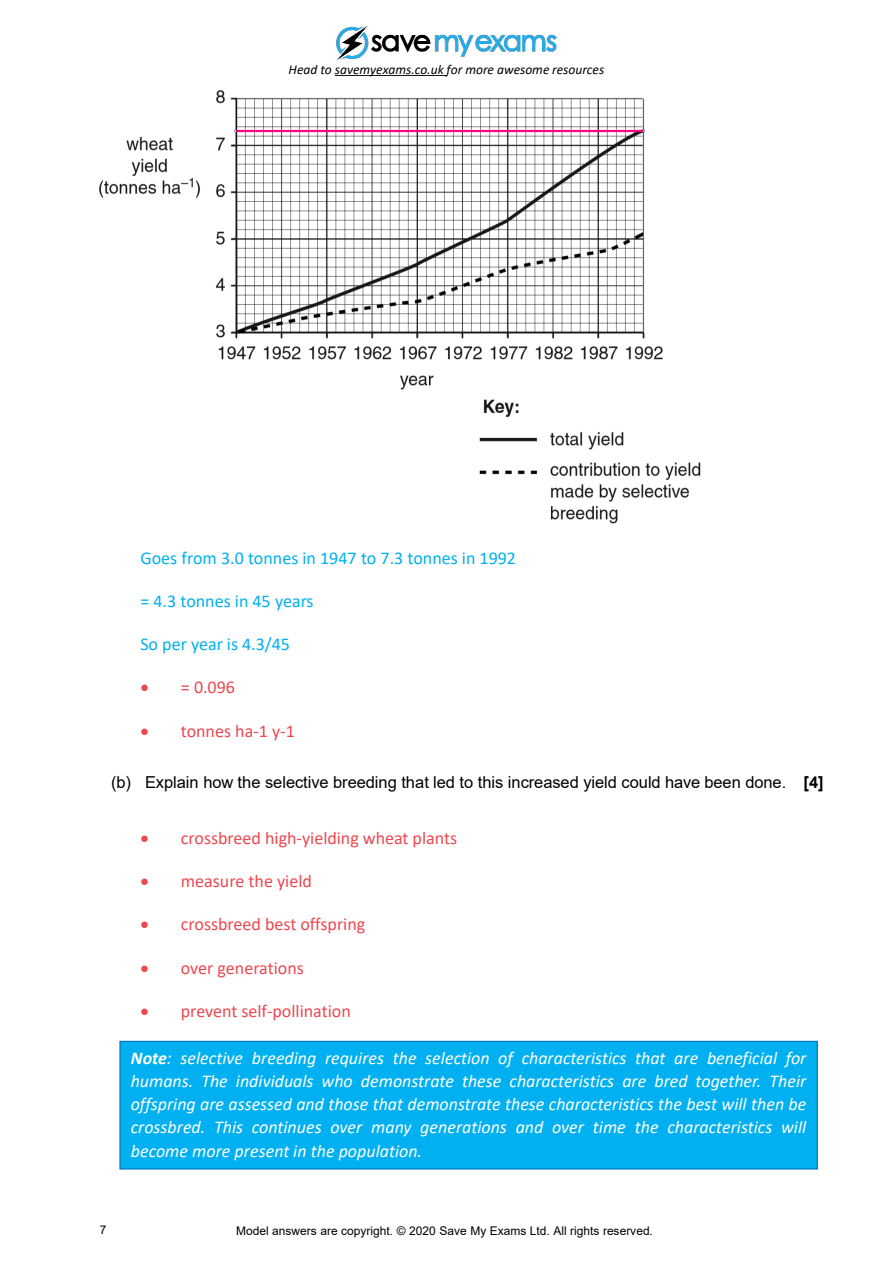
<style>
.page{position:relative;width:893px;height:1263px;background:#fff}
.page>*{position:absolute;margin:0;border:0;box-sizing:border-box;transform-origin:0 0}
.t1{font:italic 18px/23.1px "Calibri";color:#fff;text-align:justify}
.t2{font:18px "Calibri";color:#ed4850}
.t3{font:18px "Calibri";color:#00b0f0}
.t4{font:16.5px "Arial";letter-spacing:-.005em;color:#000}
.t5{font:italic 13.5px "Calibri";color:#000}
.t6{font:12px "Arial";color:#000}
.s1{font-weight:700}
</style>
<div class="page">
<img style="left:334px;top:26px;width:223px;height:50px">
<svg style="left:335px;top:75px;width:111px;height:1px"></svg>
<img style="left:99px;top:90px;width:602px;height:434px">
<div style="left:119px;top:1041px;width:698px;height:129px;background:#00b0f0;border:1px solid #0070c0"></div>
<p class="t5" style="left:289px;top:60px;width:317px">Head to savemyexams.co.uk for more awesome resources</p>
<p class="t3" style="left:140px;top:545px;width:377px">Goes from 3.0 tonnes in 1947 to 7.3 tonnes in 1992</p>
<p class="t3" style="left:140px;top:588px;width:175px">= 4.3 tonnes in 45 years</p>
<p class="t3" style="left:140px;top:632px;width:151px">So per year is 4.3/45</p>
<p class="t2" style="left:140px;top:675px;width:96px">• = 0.096</p>
<p class="t2" style="left:140px;top:718px;width:156px">• tonnes ha-1 y-1</p>
<p class="t4" style="left:111px;top:771px;width:714px">(b) Explain how the selective breeding that led to this increased yield could have been done. <span class="s1">[4]</span></p>
<p class="t2" style="left:140px;top:826px;width:318px">• crossbreed high-yielding wheat plants</p>
<p class="t2" style="left:140px;top:869px;width:173px">• measure the yield</p>
<p class="t2" style="left:140px;top:912px;width:226px">• crossbreed best offspring</p>
<p class="t2" style="left:140px;top:955px;width:165px">• over generations</p>
<p class="t2" style="left:140px;top:998px;width:212px">• prevent self-pollination</p>
<p class="t1" style="left:131px;top:1046px;width:677px"><span class="s1">Note</span>: selective breeding requires the selection of characteristics that are beneficial for humans. The individuals who demonstrate these characteristics are bred together. Their offspring are assessed and those that demonstrate these characteristics the best will then be crossbred. This continues over many generations and over time the characteristics will become more present in the population.</p>
<p class="t6" style="left:100px;top:1222px;width:8px">7</p>
<p class="t6" style="left:236px;top:1223px;width:418px">Model answers are copyright. © 2020 Save My Exams Ltd. All rights reserved.</p>
</div>
